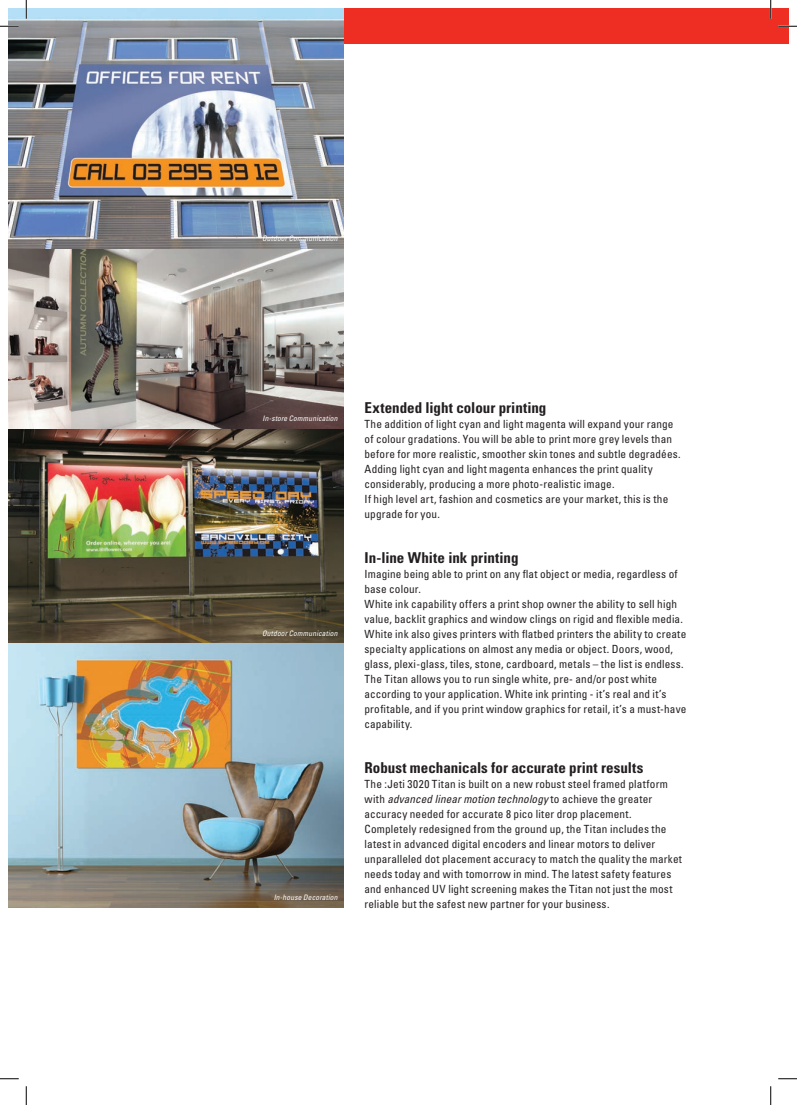
<style>
.page{position:relative;width:797px;height:1105px;background:#fff}
.page>*{position:absolute;margin:0;border:0;box-sizing:border-box;transform-origin:0 0}
.t1{font:700 condensed 15px "Univers LT Std";color:#231f20}
.t2{font:condensed 11.25px/15px "Univers LT Std";letter-spacing:.015em;color:#231f20}
.t3{font:italic condensed 7.5px "Univers LT Std";letter-spacing:.02em;color:#fff}
.s1{font-style:italic}
</style>
<div class="page">
<div style="left:335px;top:9px;width:453px;height:35px;background:#ee2e22"></div>
<img style="left:9px;top:9px;width:334px;height:240px">
<img style="left:9px;top:643px;width:334px;height:265px">
<img style="left:9px;top:428px;width:334px;height:215px">
<img style="left:9px;top:249px;width:334px;height:179px">
<svg style="left:0;top:25px;width:19px;height:2px"></svg>
<svg style="left:778px;top:25px;width:19px;height:2px"></svg>
<svg style="left:0;top:1078px;width:19px;height:1px"></svg>
<svg style="left:778px;top:1078px;width:19px;height:1px"></svg>
<svg style="left:25px;top:0;width:2px;height:19px"></svg>
<svg style="left:25px;top:1086px;width:2px;height:19px"></svg>
<svg style="left:770px;top:0;width:1px;height:19px"></svg>
<svg style="left:770px;top:1086px;width:1px;height:19px"></svg>
<p class="t3" style="left:262px;top:234px;width:77px">Outdoor Communication</p>
<p class="t3" style="left:262px;top:414px;width:77px">In-store Communication</p>
<p class="t3" style="left:262px;top:629px;width:77px">Outdoor Communication</p>
<p class="t3" style="left:274px;top:893px;width:65px">In-house Decoration</p>
<h1 class="t1" style="left:364px;top:399px;width:183px">Extended light colour printing</h1>
<p class="t2" style="left:364px;top:417px;width:317px">The addition of light cyan and light magenta will expand your range of colour gradations. You will be able to print more grey levels than before for more realistic, smoother skin tones and subtle degradées.<br>Adding light cyan and light magenta enhances the print quality considerably, producing a more photo-realistic image.<br>If high level art, fashion and cosmetics are your market, this is the upgrade for you.</p>
<h1 class="t1" style="left:364px;top:549px;width:155px">In-line White ink printing</h1>
<p class="t2" style="left:364px;top:567px;width:323px">Imagine being able to print on any flat object or media, regardless of base colour.<br>White ink capability offers a print shop owner the ability to sell high value, backlit graphics and window clings on rigid and flexible media.<br>White ink also gives printers with flatbed printers the ability to create specialty applications on almost any media or object. Doors, wood, glass, plexi-glass, tiles, stone, cardboard, metals – the list is endless.<br>The Titan allows you to run single white, pre- and/or post white according to your application. White ink printing - it’s real and it’s profitable, and if you print window graphics for retail, it’s a must-have capability.</p>
<h1 class="t1" style="left:364px;top:759px;width:280px">Robust mechanicals for accurate print results</h1>
<p class="t2" style="left:364px;top:777px;width:319px">The :Jeti 3020 Titan is built on a new robust steel framed platform with <span class="s1">advanced linear motion technology</span> to achieve the greater accuracy needed for accurate 8 pico liter drop placement.<br>Completely redesigned from the ground up, the Titan includes the latest in advanced digital encoders and linear motors to deliver unparalleled dot placement accuracy to match the quality the market needs today and with tomorrow in mind. The latest safety features and enhanced UV light screening makes the Titan not just the most reliable but the safest new partner for your business.</p>
</div>
